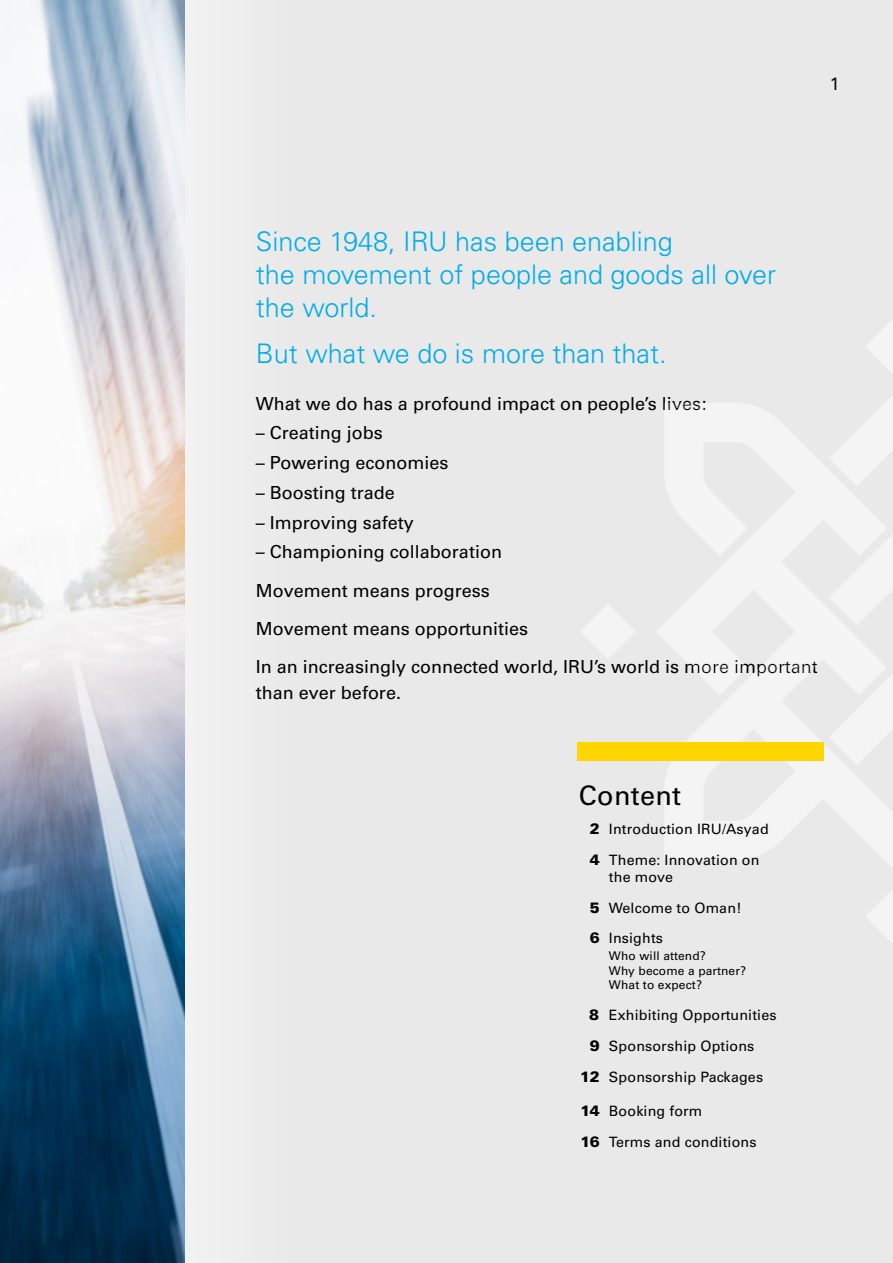
<style>
.page{position:relative;width:893px;height:1263px;background:#e9e9e9}
.page>*{position:absolute;margin:0;border:0;box-sizing:border-box;transform-origin:0 0}
.t1{font:300 27px/33px "Univers";color:#00ace9}
.t2{font:27px "Univers";letter-spacing:.01em;color:#000}
.t3{font:18px/38.2px "Univers";color:#000}
.t4{font:18px "Univers";color:#12110c}
.t5{font:14.25px/30.8px "Univers";letter-spacing:.01em;color:#000}
.t6{font:12px/14.4px "Univers";letter-spacing:.01em;color:#000}
.s1{font-weight:900;font-size:15px}
</style>
<div class="page">
<div style="left:0;top:0;width:298px;height:1263px;background:#eee"></div>
<img style="left:0;top:0;width:184px;height:1263px">
<svg style="left:656px;top:396px;width:237px;height:471px;fill:#f4f4f4"></svg>
<svg style="left:866px;top:320px;width:27px;height:53px"></svg>
<svg style="left:581px;top:605px;width:54px;height:53px"></svg>
<svg style="left:866px;top:890px;width:27px;height:53px"></svg>
<div style="left:577px;top:742px;width:247px;height:18px;background:#ffd600"></div>
<p class="t4" style="left:830px;top:73px;width:12px">1</p>
<h1 class="t1" style="left:256px;top:225px;width:522px">Since 1948, IRU has been enabling<br>the movement of people and goods all over the world.</h1>
<h1 class="t1" style="left:256px;top:337px;width:412px">But what we do is more than that.</h1>
<p class="t3" style="left:256px;top:384px;width:452px">What we do has a profound impact on people’s lives:</p>
<p class="t3" style="left:256px;top:414px;width:129px">– Creating jobs</p>
<p class="t3" style="left:256px;top:444px;width:194px">– Powering economies</p>
<p class="t3" style="left:256px;top:473px;width:141px">– Boosting trade</p>
<p class="t3" style="left:256px;top:503px;width:159px">– Improving safety</p>
<p class="t3" style="left:256px;top:533px;width:563px">– Championing collaboration<br>Movement means progress<br>Movement means opportunities<br>In an increasingly connected world, IRU’s world is more important</p>
<p class="t3" style="left:256px;top:673px;width:147px">than ever before.</p>
<h1 class="t2" style="left:579px;top:779px;width:104px">Content</h1>
<p class="t5" style="left:590px;top:814px;width:180px"><span class="s1">2</span> Introduction IRU/Asyad<br><span class="s1">4</span> Theme: Innovation on</p>
<p class="t5" style="left:590px;top:861px;width:153px;text-indent:19px">the move<br><span class="s1">5</span> Welcome to Oman!<br><span class="s1">6</span> Insights</p>
<p class="t6" style="left:609px;top:949px;width:139px">Who will attend?<br>Why become a partner?<br>What to expect?</p>
<p class="t5" style="left:589px;top:1000px;width:189px"><span class="s1">8</span> Exhibiting Opportunities</p>
<p class="t5" style="left:590px;top:1030px;width:166px"><span class="s1">9</span> Sponsorship Options</p>
<p class="t5" style="left:580px;top:1061px;width:185px"><span class="s1">12</span> Sponsorship Packages</p>
<p class="t5" style="left:580px;top:1095px;width:178px"><span class="s1">14</span> Booking form<br><span class="s1">16</span> Terms and conditions</p>
</div>
